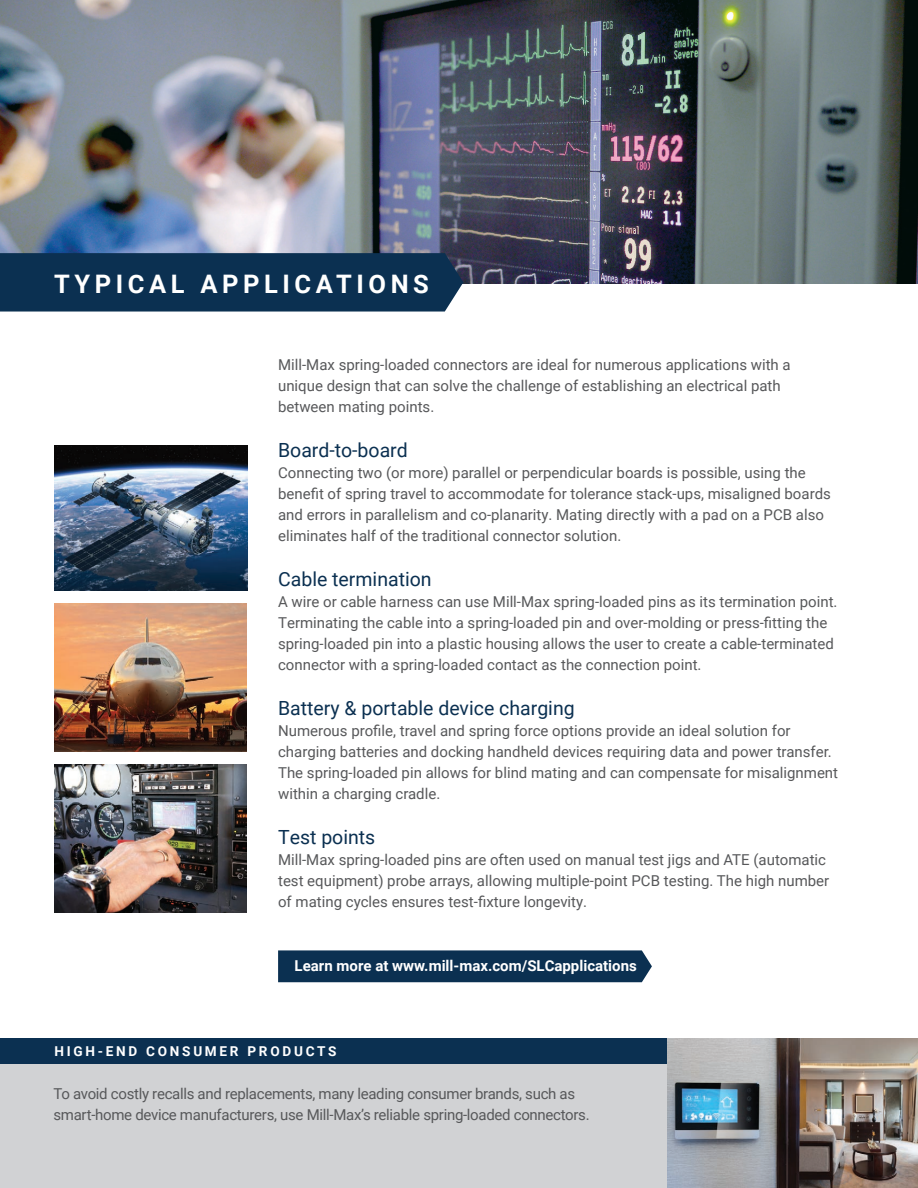
<style>
.page{position:relative;width:918px;height:1188px;background:#fff}
.page>*{position:absolute;margin:0;border:0;box-sizing:border-box;transform-origin:0 0}
.t1{font:700 25.5px "Roboto";letter-spacing:.18em;color:#fff}
.t2{font:19.5px "Roboto";color:#0b3051}
.t3{font:15px/21px "Roboto";color:#57585a}
.t4{font:15px/21px "Roboto";letter-spacing:-.02em;color:#57585a}
.t5{font:700 15px "Roboto";color:#fff}
.t6{font:700 13.65px "Roboto";letter-spacing:.2em;color:#fff}
</style>
<div class="page">
<div style="left:0;top:1042px;width:667px;height:146px;background:#d1d2d4"></div>
<img style="left:54px;top:764px;width:193px;height:149px">
<img style="left:0;top:0;width:918px;height:283px">
<div style="left:0;top:253px;width:463px;height:59px;background:#0b3051"></div>
<div style="left:0;top:1038px;width:667px;height:26px;background:#0b3051"></div>
<img style="left:667px;top:1038px;width:251px;height:150px">
<div style="left:278px;top:950px;width:374px;height:32px;background:#0b3051"></div>
<img style="left:54px;top:603px;width:193px;height:149px">
<img style="left:54px;top:445px;width:193px;height:145px">
<h1 class="t1" style="left:54px;top:266px;width:376px">TYPICAL APPLICATIONS</h1>
<p class="t3" style="left:278px;top:354px;width:514px">Mill-Max spring-loaded connectors are ideal for numerous applications with a unique design that can solve the challenge of establishing an electrical path between mating points.</p>
<h2 class="t2" style="left:278px;top:437px;width:131px">Board-to-board</h2>
<p class="t3" style="left:278px;top:462px;width:554px">Connecting two (or more) parallel or perpendicular boards is possible, using the benefit of spring travel to accommodate for tolerance stack-ups, misaligned boards and errors in parallelism and co-planarity. Mating directly with a pad on a PCB also eliminates half of the traditional connector solution.</p>
<h2 class="t2" style="left:278px;top:566px;width:155px">Cable termination</h2>
<p class="t3" style="left:278px;top:591px;width:561px">A wire or cable harness can use Mill-Max spring-loaded pins as its termination point.<br>Terminating the cable into a spring-loaded pin and over-molding or press-fitting the spring-loaded pin into a plastic housing allows the user to create a cable-terminated connector with a spring-loaded contact as the connection point.</p>
<h2 class="t2" style="left:278px;top:695px;width:298px">Battery &amp; portable device charging</h2>
<p class="t3" style="left:278px;top:720px;width:562px">Numerous profile, travel and spring force options provide an ideal solution for charging batteries and docking handheld devices requiring data and power transfer.<br>The spring-loaded pin allows for blind mating and can compensate for misalignment within a charging cradle.</p>
<h2 class="t2" style="left:278px;top:824px;width:99px">Test points</h2>
<p class="t3" style="left:278px;top:849px;width:553px">Mill-Max spring-loaded pins are often used on manual test jigs and ATE (automatic test equipment) probe arrays, allowing multiple-point PCB testing. The high number of mating cycles ensures test-fixture longevity.</p>
<p class="t5" style="left:295px;top:955px;width:344px">Learn more at www.mill-max.com/SLCapplications</p>
<p class="t6" style="left:55px;top:1042px;width:283px">HIGH-END CONSUMER PRODUCTS</p>
<p class="t4" style="left:54px;top:1082px;width:538px">To avoid costly recalls and replacements, many leading consumer brands, such as smart-home device manufacturers, use Mill-Max’s reliable spring-loaded connectors.</p>
</div>
